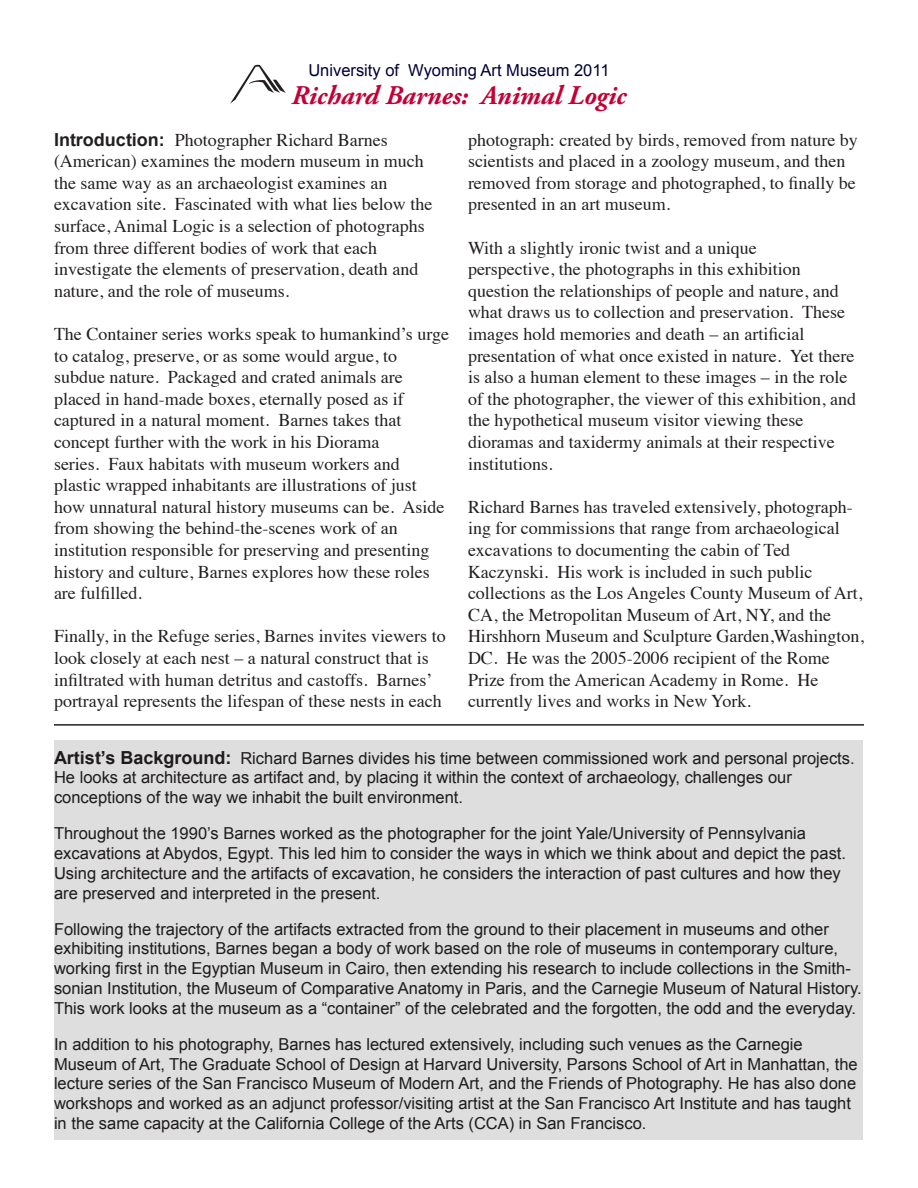
<style>
.page{position:relative;width:918px;height:1188px;background:#fff}
.page>*{position:absolute;margin:0;border:0;box-sizing:border-box;transform-origin:0 0}
.t1{font:italic 700 27px "Adobe Garamond Pro";color:#c40036}
.t2{font:18px/21.6px "Times";color:#231f20}
.t3{font:16.5px/19.8px "Arial";color:#231f20}
.t4{font:16.5px "Arial";color:#000036}
.s1{font-family:"Arial";font-weight:700}
.s2{font-weight:700;font-size:18px}
</style>
<div class="page">
<hr style="left:54px;top:724px;width:810px;height:2px;background:#231f20">
<div style="left:55px;top:740px;width:808px;height:400px;background:#dedede"></div>
<svg style="left:230px;top:65px;width:56px;height:39px"></svg>
<p class="t4" style="left:308px;top:59px;width:303px">University of Wyoming Art Museum 2011</p>
<p class="t1" style="left:292px;top:80px;width:336px">Richard Barnes: Animal Logic</p>
<p class="t2" style="left:54px;top:127px;width:335px"><span class="s1">Introduction:</span> Photographer Richard Barnes</p>
<p class="t2" style="left:54px;top:149px;width:371px">(American) examines the modern museum in much the same way as an archaeologist examines an</p>
<p class="t2" style="left:54px;top:192px;width:380px">excavation site. Fascinated with what lies below the surface, Animal Logic is a selection of photographs from three different bodies of work that each</p>
<p class="t2" style="left:54px;top:257px;width:366px">investigate the elements of preservation, death and nature, and the role of museums.</p>
<p class="t2" style="left:54px;top:322px;width:397px">The Container series works speak to humankind’s urge to catalog, preserve, or as some would argue, to</p>
<p class="t2" style="left:54px;top:365px;width:351px">subdue nature. Packaged and crated animals are placed in hand-made boxes, eternally posed as if</p>
<p class="t2" style="left:54px;top:408px;width:349px">captured in a natural moment. Barnes takes that</p>
<p class="t2" style="left:54px;top:430px;width:327px">concept further with the work in his Diorama</p>
<p class="t2" style="left:54px;top:451px;width:347px">series. Faux habitats with museum workers and</p>
<p class="t2" style="left:54px;top:473px;width:392px">plastic wrapped inhabitants are illustrations of just how unnatural natural history museums can be. Aside from showing the behind-the-scenes work of an institution responsible for preserving and presenting history and culture, Barnes explores how these roles are fulfilled.</p>
<p class="t2" style="left:54px;top:624px;width:393px">Finally, in the Refuge series, Barnes invites viewers to look closely at each nest – a natural construct that is infiltrated with human detritus and castoffs. Barnes’</p>
<p class="t2" style="left:54px;top:689px;width:389px">portrayal represents the lifespan of these nests in each</p>
<p class="t2" style="left:468px;top:127px;width:391px">photograph: created by birds, removed from nature by scientists and placed in a zoology museum, and then removed from storage and photographed, to finally be presented in an art museum.</p>
<p class="t2" style="left:468px;top:235px;width:290px">With a slightly ironic twist and a unique</p>
<p class="t2" style="left:468px;top:257px;width:334px">perspective, the photographs in this exhibition</p>
<p class="t2" style="left:468px;top:278px;width:379px">question the relationships of people and nature, and what draws us to collection and preservation. These images hold memories and death – an artificial</p>
<p class="t2" style="left:468px;top:343px;width:390px">presentation of what once existed in nature. Yet there is also a human element to these images – in the role of the photographer, the viewer of this exhibition, and the hypothetical museum visitor viewing these</p>
<p class="t2" style="left:468px;top:430px;width:368px">dioramas and taxidermy animals at their respective institutions.</p>
<p class="t2" style="left:468px;top:494px;width:386px">Richard Barnes has traveled extensively, photograph&shy;ing for commissions that range from archaeological excavations to documenting the cabin of Ted</p>
<p class="t2" style="left:468px;top:559px;width:346px">Kaczynski. His work is included in such public</p>
<p class="t2" style="left:468px;top:581px;width:397px">collections as the Los Angeles County Museum of Art, CA, the Metropolitan Museum of Art, NY, and the Hirshhorn Museum and Sculpture Garden,Washington, DC. He was the 2005-2006 recipient of the Rome Prize from the American Academy in Rome. He</p>
<p class="t2" style="left:468px;top:689px;width:284px">currently lives and works in New York.</p>
<p class="t3" style="left:54px;top:748px;width:802px"><span class="s2">Artist’s Background:</span> Richard Barnes divides his time between commissioned work and personal projects.<br>He looks at architecture as artifact and, by placing it within the context of archaeology, challenges our</p>
<p class="t3" style="left:54px;top:788px;width:411px">conceptions of the way we inhabit the built environment.</p>
<p class="t3" style="left:54px;top:824px;width:754px">Throughout the 1990’s Barnes worked as the photographer for the joint Yale/University of Pennsylvania</p>
<p class="t3" style="left:54px;top:844px;width:794px">excavations at Abydos, Egypt. This led him to consider the ways in which we think about and depict the past.<br>Using architecture and the artifacts of excavation, he considers the interaction of past cultures and how they are preserved and interpreted in the present.</p>
<p class="t3" style="left:54px;top:919px;width:809px">Following the trajectory of the artifacts extracted from the ground to their placement in museums and other exhibiting institutions, Barnes began a body of work based on the role of museums in contemporary culture, working first in the Egyptian Museum in Cairo, then extending his research to include collections in the Smith&shy;sonian Institution, the Museum of Comparative Anatomy in Paris, and the Carnegie Museum of Natural History.<br>This work looks at the museum as a “container” of the celebrated and the forgotten, the odd and the everyday.</p>
<p class="t3" style="left:54px;top:1034px;width:750px">In addition to his photography, Barnes has lectured extensively, including such venues as the Carnegie</p>
<p class="t3" style="left:54px;top:1054px;width:805px">Museum of Art, The Graduate School of Design at Harvard University, Parsons School of Art in Manhattan, the lecture series of the San Francisco Museum of Modern Art, and the Friends of Photography. He has also done workshops and worked as an adjunct professor/visiting artist at the San Francisco Art Institute and has taught in the same capacity at the California College of the Arts (CCA) in San Francisco.</p>
</div>
